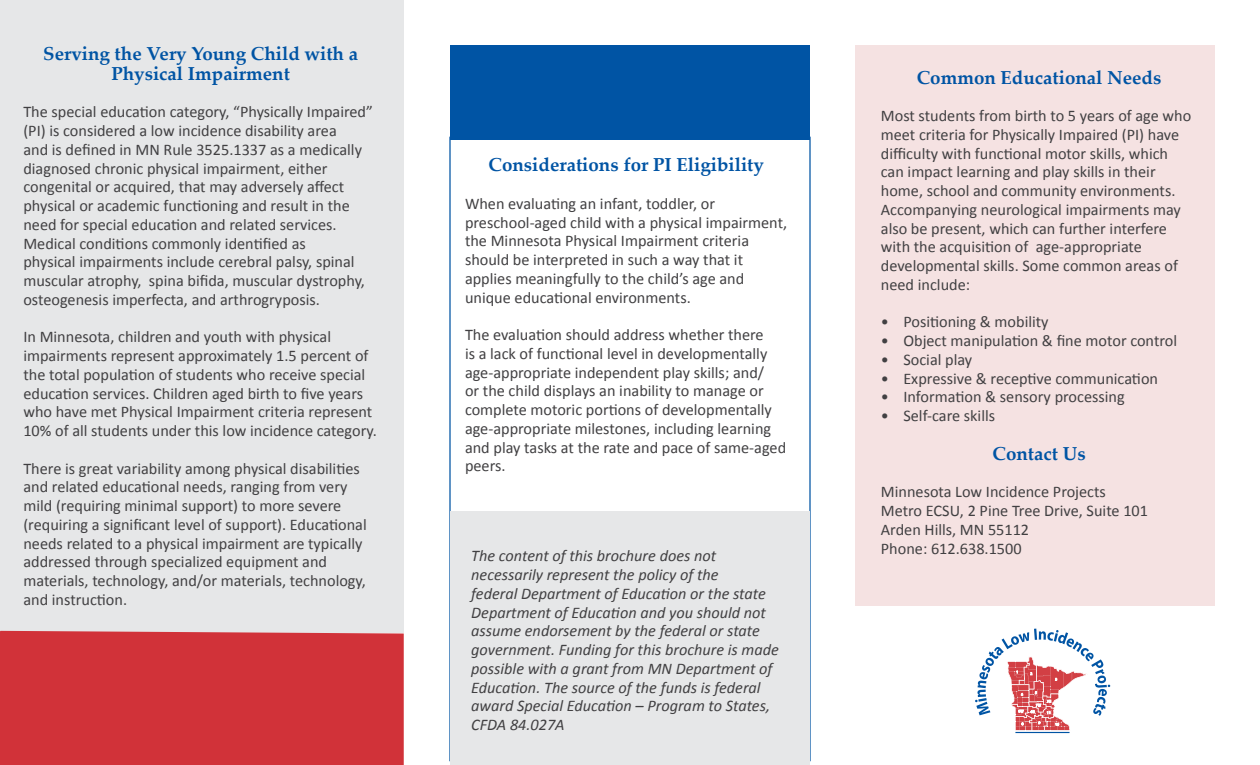
<style>
.page{position:relative;width:1260px;height:765px;background:#fff}
.page>*{position:absolute;margin:0;border:0;box-sizing:border-box;transform-origin:0 0}
.t1{font:700 18.75px/20px "Palatino Linotype";color:#0054a4;text-align:center}
.body{font:16.25px/18.8px "Calibri";color:#414042}
.body-2{font:italic 16.25px/18.8px "Calibri";color:#414042}
</style>
<div class="page">
<div style="left:855px;top:45px;width:360px;height:561px;background:#f5e2e2"></div>
<div style="left:450px;top:511px;width:360px;height:254px;background:#e6e7e8"></div>
<div style="left:0;top:0;width:404px;height:633px;background:#e6e7e8"></div>
<div style="left:0;top:631px;width:404px;height:134px;background:#d13239"></div>
<hr style="left:1015px;top:732px;width:55px;height:1px;background:#0054a4">
<svg style="left:975px;top:629px;width:135px;height:102px"></svg>
<div style="left:450px;top:45px;width:360px;height:94px;background:#0054a4"></div>
<h4 class="t1" style="left:43px;top:43px;width:316px">Serving the Very Young Child with a<br>Physical Impairment</h4>
<p class="body" style="left:23px;top:103px;width:351px">The special education category, “Physically Impaired” (PI) is considered a low incidence disability area<br>and is defined in MN Rule 3525.1337 as a medically diagnosed chronic physical impairment, either congenital or acquired, that may adversely affect physical or academic functioning and result in the need for special education and related services.<br>Medical conditions commonly identified as<br>physical impairments include cerebral palsy, spinal muscular atrophy, spina bifida, muscular dystrophy, osteogenesis imperfecta, and arthrogryposis.</p>
<p class="body" style="left:23px;top:328px;width:355px">In Minnesota, children and youth with physical impairments represent approximately 1.5 percent of the total population of students who receive special education services. Children aged birth to five years who have met Physical Impairment criteria represent 10% of all students under this low incidence category.</p>
<p class="body" style="left:23px;top:459px;width:345px">There is great variability among physical disabilities and related educational needs, ranging from very mild (requiring minimal support) to more severe (requiring a significant level of support). Educational needs related to a physical impairment are typically addressed through specialized equipment and materials, technology, and/or materials, technology, and instruction.</p>
<h4 class="t1" style="left:489px;top:154px;width:277px">Considerations for PI Eligibility</h4>
<p class="body" style="left:465px;top:194px;width:324px">When evaluating an infant, toddler, or preschool-aged child with a physical impairment, the Minnesota Physical Impairment criteria should be interpreted in such a way that it applies meaningfully to the child’s age and unique educational environments.</p>
<p class="body" style="left:465px;top:326px;width:323px">The evaluation should address whether there<br>is a lack of functional level in developmentally age-appropriate independent play skills; and/<br>or the child displays an inability to manage or complete motoric portions of developmentally age-appropriate milestones, including learning and play tasks at the rate and pace of same-aged peers.</p>
<p class="body-2" style="left:471px;top:546px;width:309px">The content of this brochure does not necessarily represent the policy of the<br>federal Department of Education or the state Department of Education and you should not assume endorsement by the federal or state government. Funding for this brochure is made possible with a grant from MN Department of Education. The source of the funds is federal award Special Education – Program to States, CFDA 84.027A</p>
<h4 class="t1" style="left:917px;top:67px;width:246px">Common Educational Needs</h4>
<p class="body" style="left:881px;top:107px;width:312px">Most students from birth to 5 years of age who meet criteria for Physically Impaired (PI) have difficulty with functional motor skills, which can impact learning and play skills in their home, school and community environments.<br>Accompanying neurological impairments may also be present, which can further interfere with the acquisition of age-appropriate developmental skills. Some common areas of need include:</p>
<p class="body" style="left:881px;top:313px;width:169px">• Positioning &amp; mobility</p>
<p class="body" style="left:881px;top:332px;width:298px">• Object manipulation &amp; fine motor control</p>
<p class="body" style="left:881px;top:350px;width:93px">• Social play</p>
<p class="body" style="left:881px;top:369px;width:279px">• Expressive &amp; receptive communication</p>
<p class="body" style="left:881px;top:388px;width:245px">• Information &amp; sensory processing</p>
<p class="body" style="left:881px;top:407px;width:116px">• Self-care skills</p>
<h4 class="t1" style="left:992px;top:443px;width:95px">Contact Us</h4>
<p class="body" style="left:881px;top:483px;width:227px">Minnesota Low Incidence Projects</p>
<p class="body" style="left:881px;top:502px;width:269px">Metro ECSU, 2 Pine Tree Drive, Suite 101</p>
<p class="body" style="left:881px;top:520px;width:150px">Arden Hills, MN 55112</p>
<p class="body" style="left:881px;top:539px;width:142px">Phone: 612.638.1500</p>
</div>
